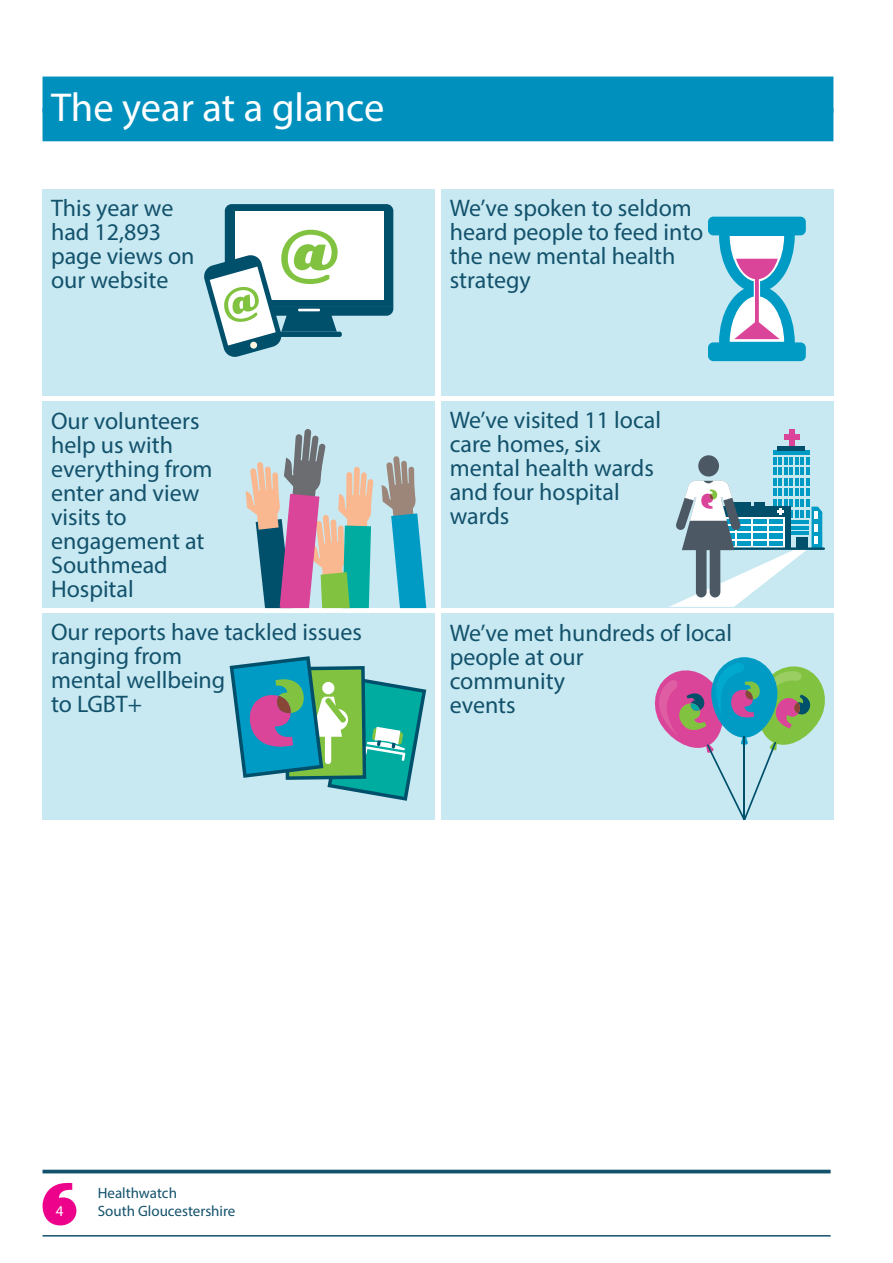
<style>
.page{position:relative;width:893px;height:1263px;background:#fff}
.page>*{position:absolute;margin:0;border:0;box-sizing:border-box;transform-origin:0 0}
._03_-_Chap_Title_1_c{font:40.5px "Myriad Pro";color:#fff}
._04_-_Main_Text{font:24px/24px "Myriad Pro";color:#13526c}
.t1{font:15px/18px "Myriad Pro";color:#13526c}
.t2{font:15px "Myriad Pro";color:#fff}
</style>
<div class="page">
<div style="left:43px;top:189px;width:392px;height:207px;background:#c8e9f2"></div>
<div style="left:43px;top:401px;width:392px;height:207px;background:#c8e9f2"></div>
<div style="left:43px;top:613px;width:392px;height:207px;background:#c8e9f2"></div>
<div style="left:441px;top:189px;width:392px;height:207px;background:#c8e9f2"></div>
<div style="left:441px;top:401px;width:392px;height:207px;background:#c8e9f2"></div>
<div style="left:441px;top:613px;width:392px;height:207px;background:#c8e9f2"></div>
<svg style="left:43px;top:1183px;width:33px;height:42px"></svg>
<hr style="left:43px;top:1170px;width:788px;height:3px;background:#13526c">
<hr style="left:43px;top:1235px;width:788px;height:1px;background:#13526c">
<div style="left:43px;top:77px;width:790px;height:36px;background:#0090be"></div>
<div style="left:43px;top:108px;width:790px;height:33px;background:#0090be"></div>
<svg style="left:204px;top:204px;width:189px;height:153px"></svg>
<svg style="left:708px;top:217px;width:98px;height:144px"></svg>
<svg style="left:382px;top:456px;width:44px;height:152px"></svg>
<svg style="left:246px;top:429px;width:127px;height:179px"></svg>
<svg style="left:654px;top:657px;width:171px;height:163px"></svg>
<svg style="left:230px;top:656px;width:196px;height:145px"></svg>
<div style="left:773px;top:450px;width:36px;height:5px;background:#009bc5"></div>
<hr style="left:777px;top:446px;width:28px;height:4px;background:#004f6b">
<div style="left:789px;top:429px;width:6px;height:16px;background:#da4599"></div>
<div style="left:784px;top:434px;width:16px;height:6px;background:#da4599"></div>
<svg style="left:698px;top:455px;width:21px;height:21px"></svg>
<svg style="left:669px;top:457px;width:156px;height:150px"></svg>
<p class="_03_-_Chap_Title_1_c" style="left:51px;top:82px;width:335px">The year at a glance</p>
<p class="_04_-_Main_Text" style="left:51px;top:195px;width:145px">This year we had 12,893 page views on our website</p>
<p class="_04_-_Main_Text" style="left:51px;top:409px;width:163px">Our volunteers help us with everything from enter and view visits to engagement at<br>Southmead<br>Hospital</p>
<p class="_04_-_Main_Text" style="left:51px;top:619px;width:312px">Our reports have tackled issues ranging from<br>mental wellbeing<br>to LGBT+</p>
<p class="_04_-_Main_Text" style="left:450px;top:195px;width:255px">We’ve spoken to seldom heard people to feed into the new mental health strategy</p>
<p class="_04_-_Main_Text" style="left:450px;top:407px;width:213px">We’ve visited 11 local care homes, six mental health wards and four hospital wards</p>
<p class="_04_-_Main_Text" style="left:450px;top:621px;width:284px">We’ve met hundreds of local people at our<br>community<br>events</p>
<p class="t2" style="left:56px;top:1202px;width:9px">4</p>
<p class="t1" style="left:98px;top:1184px;width:139px">Healthwatch<br>South Gloucestershire</p>
</div>
